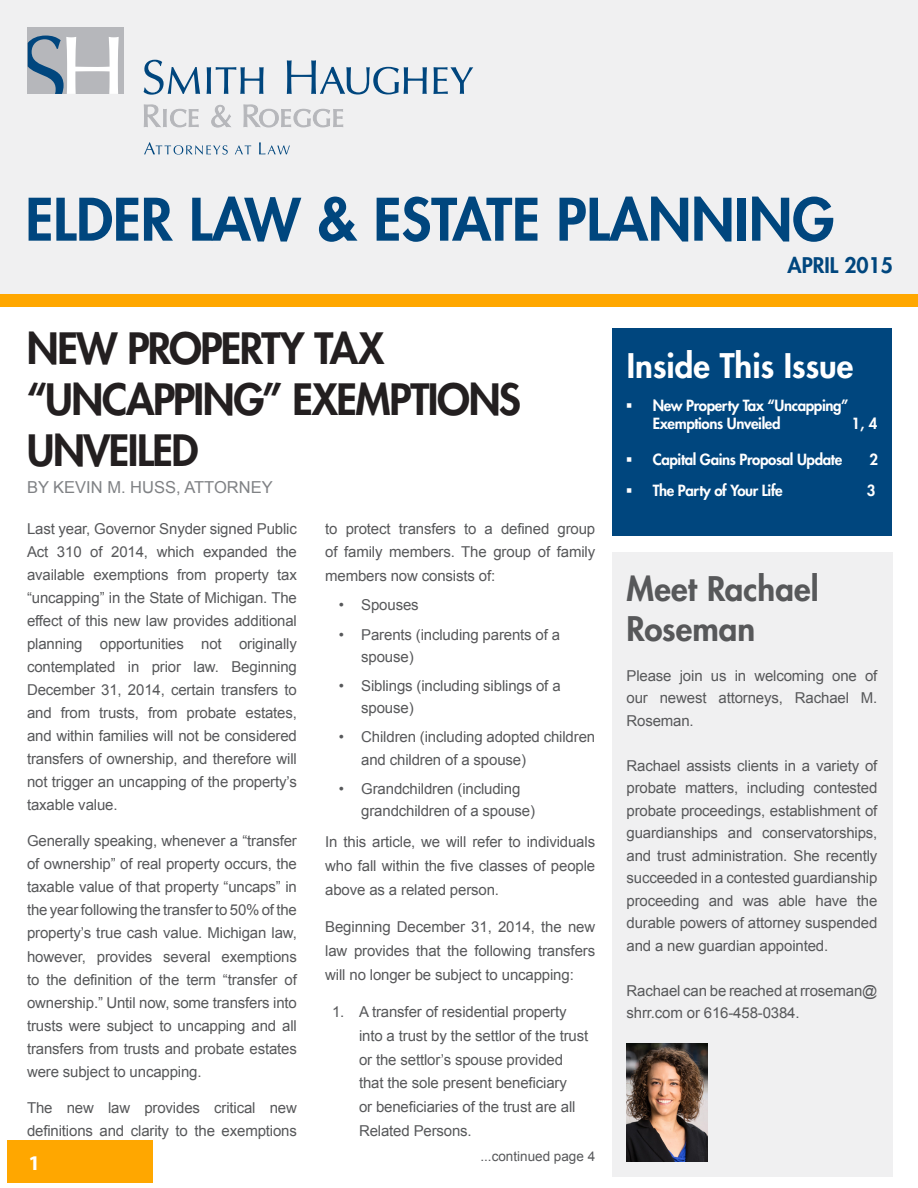
<style>
.page{position:relative;width:918px;height:1188px;background:#fff}
.page>*{position:absolute;margin:0;border:0;box-sizing:border-box;transform-origin:0 0}
.Title_of_Newsletter{font:800 57px "Futura Std";color:#00467e}
.Headline_big{font:800 42px/51px "Futura Std";letter-spacing:-.035em;color:#231f20}
.Casual_title{font:800 33px/39.6px "Futura Std";color:#57585a}
.Sidebar_Header{font:800 33px "Futura Std";color:#fff}
.Date{font:800 21px "Futura Std";color:#00467e}
.t1{font:700 21px "Myriad Pro";color:#fff}
.Kicker{font:16.5px "Arial";color:#808285}
.Body{font:15px/23px "Arial";letter-spacing:-.01em;color:#57585a;text-align:justify}
.t2{font:800 15px/18px "Futura Std";letter-spacing:-.025em;color:#fff}
.t3{font:13.5px "Arial";color:#57585a}
</style>
<div class="page">
<div style="left:7px;top:1140px;width:146px;height:43px;background:#ffa700"></div>
<div style="left:0;top:0;width:918px;height:296px;background:#f0f0f1"></div>
<div style="left:28px;top:27px;width:96px;height:67px;background:#b6b7bb"></div>
<svg style="left:28px;top:36px;width:91px;height:58px"></svg>
<svg style="left:144px;top:60px;width:56px;height:35px"></svg>
<svg style="left:207px;top:67px;width:57px;height:27px"></svg>
<svg style="left:287px;top:60px;width:140px;height:35px"></svg>
<svg style="left:433px;top:67px;width:40px;height:27px"></svg>
<svg style="left:144px;top:104px;width:55px;height:23px"></svg>
<svg style="left:211px;top:105px;width:20px;height:22px"></svg>
<svg style="left:243px;top:104px;width:100px;height:23px"></svg>
<svg style="left:144px;top:142px;width:84px;height:13px"></svg>
<svg style="left:235px;top:145px;width:16px;height:9px"></svg>
<svg style="left:259px;top:142px;width:31px;height:12px"></svg>
<div style="left:612px;top:328px;width:280px;height:208px;background:#00467e"></div>
<div style="left:0;top:295px;width:918px;height:12px;background:#ffa700"></div>
<div style="left:612px;top:553px;width:281px;height:624px;background:#f0f0f1"></div>
<img style="left:627px;top:1044px;width:80px;height:118px">
<p class="Title_of_Newsletter" style="left:26px;top:184px;width:810px">ELDER LAW &amp; ESTATE PLANNING</p>
<p class="Headline_big" style="left:27px;top:323px;width:496px">NEW PROPERTY TAX “UNCAPPING” EXEMPTIONS<br>UNVEILED</p>
<p class="Kicker" style="left:27px;top:477px;width:247px">BY KEVIN M. HUSS, ATTORNEY</p>
<p class="Body" style="left:27px;top:517px;width:271px">Last year, Governor Snyder signed Public Act 310 of 2014, which expanded the available exemptions from property tax “uncapping” in the State of Michigan. The effect of this new law provides additional planning opportunities not originally contemplated in prior law. Beginning December 31, 2014, certain transfers to and from trusts, from probate estates, and within families will not be considered transfers of ownership, and therefore will not trigger an uncapping of the property’s taxable value.</p>
<p class="Body" style="left:27px;top:830px;width:271px">Generally speaking, whenever a “transfer of ownership” of real property occurs, the taxable value of that property “uncaps” in the year following the transfer to 50% of the property’s true cash value. Michigan law, however, provides several exemptions to the definition of the term “transfer of ownership.” Until now, some transfers into trusts were subject to uncapping and all transfers from trusts and probate estates were subject to uncapping.</p>
<p class="Body" style="left:27px;top:1097px;width:271px">The new law provides critical new definitions and clarity to the exemptions</p>
<p class="t1" style="left:28px;top:1149px;width:13px">1</p>
<p class="Body" style="left:325px;top:517px;width:271px;line-height:23.9px">to protect transfers to a defined group of family members. The group of family members now consists of:</p>
<p class="Body" style="left:339px;top:594px;width:81px">• Spouses</p>
<p class="Body" style="left:361px;top:623px;width:200px;line-height:22.4px;text-indent:-22px">• Parents (including parents of a spouse)</p>
<p class="Body" style="left:361px;top:675px;width:201px;line-height:22.4px;text-indent:-22px">• Siblings (including siblings of a spouse)</p>
<p class="Body" style="left:361px;top:726px;width:235px;line-height:22.4px;text-indent:-22px">• Children (including adopted children and children of a spouse)</p>
<p class="Body" style="left:361px;top:778px;width:175px;line-height:22.4px;text-indent:-22px">• Grandchildren (including grandchildren of a spouse)</p>
<p class="Body" style="left:325px;top:830px;width:271px;line-height:23.9px">In this article, we will refer to individuals who fall within the five classes of people above as a related person.</p>
<p class="Body" style="left:325px;top:915px;width:271px;line-height:23.9px">Beginning December 31, 2014, the new law provides that the following transfers will no longer be subject to uncapping:</p>
<p class="Body" style="left:359px;top:1000px;width:231px;line-height:23.9px;text-align:left;text-indent:-27px">1. A transfer of residential property into a trust by the settlor of the trust or the settlor’s spouse provided that the sole present beneficiary<br>or beneficiaries of the trust are all<br>Related Persons.</p>
<p class="t3" style="left:480px;top:1147px;width:116px">...continued page 4</p>
<p class="Date" style="left:788px;top:252px;width:107px">APRIL 2015</p>
<p class="Sidebar_Header" style="left:627px;top:345px;width:228px">Inside This Issue</p>
<p class="t2" style="left:653px;top:396px;width:197px">New Property Tax “Uncapping”<br>Exemptions Unveiled</p>
<p class="t2" style="left:851px;top:414px;width:28px">1, 4</p>
<p class="t2" style="left:653px;top:450px;width:191px">Capital Gains Proposal Update</p>
<p class="t2" style="left:869px;top:450px;width:10px">2</p>
<p class="t2" style="left:653px;top:482px;width:131px">The Party of Your Life</p>
<p class="t2" style="left:867px;top:482px;width:10px">3</p>
<p class="Casual_title" style="left:627px;top:569px;width:194px">Meet Rachael<br>Roseman</p>
<p class="Body" style="left:627px;top:664px;width:252px;line-height:22.5px">Please join us in welcoming one of our newest attorneys, Rachael M.<br>Roseman.</p>
<p class="Body" style="left:627px;top:754px;width:252px;line-height:22.5px">Rachael assists clients in a variety of probate matters, including contested probate proceedings, establishment of guardianships and conservatorships, and trust administration. She recently succeeded in a contested guardianship proceeding and was able have the durable powers of attorney suspended and a new guardian appointed.</p>
<p class="Body" style="left:627px;top:979px;width:252px;line-height:22.5px">Rachael can be reached at rroseman@ shrr.com or 616-458-0384.</p>
</div>
